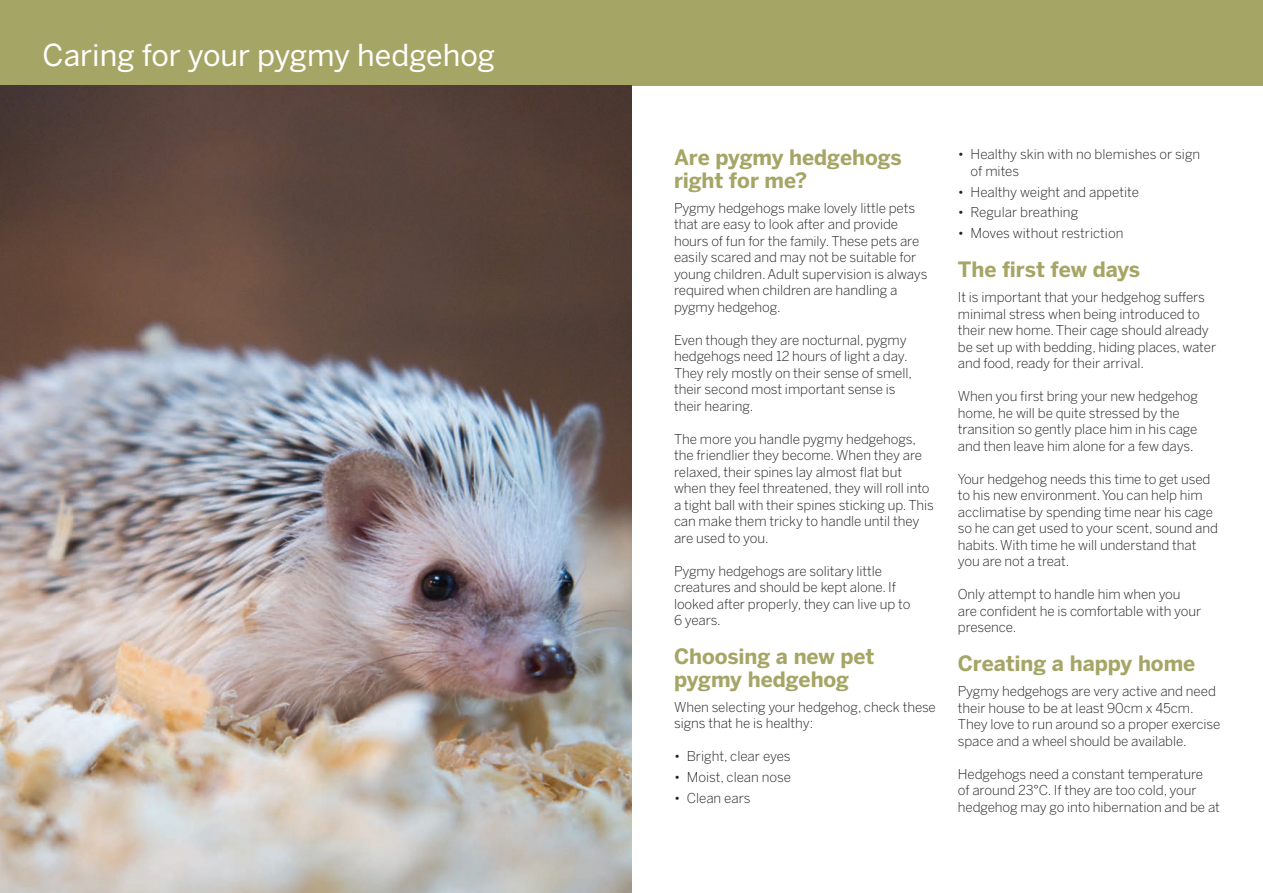
<style>
.page{position:relative;width:1263px;height:893px;background:#fff}
.page>*{position:absolute;margin:0;border:0;box-sizing:border-box;transform-origin:0 0}
.t1{font:30px "Benton Sans";color:#fff}
.t2{font:700 21px/22.5px "Benton Sans";letter-spacing:-.005em;color:#a5a566}
.t3{font:300 13.5px/16.5px "Benton Sans";letter-spacing:-.005em;color:#231f20}
</style>
<div class="page">
<div style="left:0;top:0;width:1263px;height:85px;background:#a5a566"></div>
<img style="left:0;top:85px;width:631px;height:808px">
<h1 class="t1" style="left:43px;top:37px;width:454px">Caring for your pygmy hedgehog</h1>
<h2 class="t2" style="left:674px;top:147px;width:229px">Are pygmy hedgehogs right for me?</h2>
<p class="t3" style="left:674px;top:200px;width:255px">Pygmy hedgehogs make lovely little pets that are easy to look after and provide hours of fun for the family. These pets are easily scared and may not be suitable for young children. Adult supervision is always required when children are handling a pygmy hedgehog.</p>
<p class="t3" style="left:674px;top:332px;width:240px">Even though they are nocturnal, pygmy hedgehogs need 12 hours of light a day.<br>They rely mostly on their sense of smell, their second most important sense is their hearing.</p>
<p class="t3" style="left:674px;top:431px;width:261px">The more you handle pygmy hedgehogs, the friendlier they become. When they are relaxed, their spines lay almost flat but when they feel threatened, they will roll into a tight ball with their spines sticking up. This can make them tricky to handle until they are used to you.</p>
<p class="t3" style="left:674px;top:563px;width:238px">Pygmy hedgehogs are solitary little creatures and should be kept alone. If looked after properly, they can live up to<br>6 years.</p>
<h2 class="t2" style="left:674px;top:646px;width:202px">Choosing a new pet pygmy hedgehog</h2>
<p class="t3" style="left:674px;top:699px;width:263px">When selecting your hedgehog, check these signs that he is healthy:</p>
<p class="t3" style="left:674px;top:748px;width:118px">• Bright, clear eyes</p>
<p class="t3" style="left:674px;top:769px;width:119px">• Moist, clean nose</p>
<p class="t3" style="left:674px;top:790px;width:78px">• Clean ears</p>
<p class="t3" style="left:971px;top:146px;width:231px;text-indent:-13px">• Healthy skin with no blemishes or sign of mites</p>
<p class="t3" style="left:958px;top:184px;width:183px">• Healthy weight and appetite</p>
<p class="t3" style="left:958px;top:204px;width:122px">• Regular breathing</p>
<p class="t3" style="left:958px;top:225px;width:167px">• Moves without restriction</p>
<h2 class="t2" style="left:958px;top:259px;width:184px">The first few days</h2>
<p class="t3" style="left:958px;top:289px;width:260px">It is important that your hedgehog suffers minimal stress when being introduced to their new home. Their cage should already be set up with bedding, hiding places, water and food, ready for their arrival.</p>
<p class="t3" style="left:958px;top:388px;width:242px">When you first bring your new hedgehog home, he will be quite stressed by the transition so gently place him in his cage and then leave him alone for a few days.</p>
<p class="t3" style="left:958px;top:470px;width:262px">Your hedgehog needs this time to get used to his new environment. You can help him acclimatise by spending time near his cage so he can get used to your scent, sound and habits. With time he will understand that you are not a treat.</p>
<p class="t3" style="left:958px;top:586px;width:245px">Only attempt to handle him when you are confident he is comfortable with your presence.</p>
<h2 class="t2" style="left:958px;top:653px;width:239px">Creating a happy home</h2>
<p class="t3" style="left:958px;top:683px;width:264px">Pygmy hedgehogs are very active and need their house to be at least 90cm x 45cm.<br>They love to run around so a proper exercise space and a wheel should be available.</p>
<p class="t3" style="left:958px;top:766px;width:264px">Hedgehogs need a constant temperature<br>of around 23°C. If they are too cold, your hedgehog may go into hibernation and be at</p>
</div>
